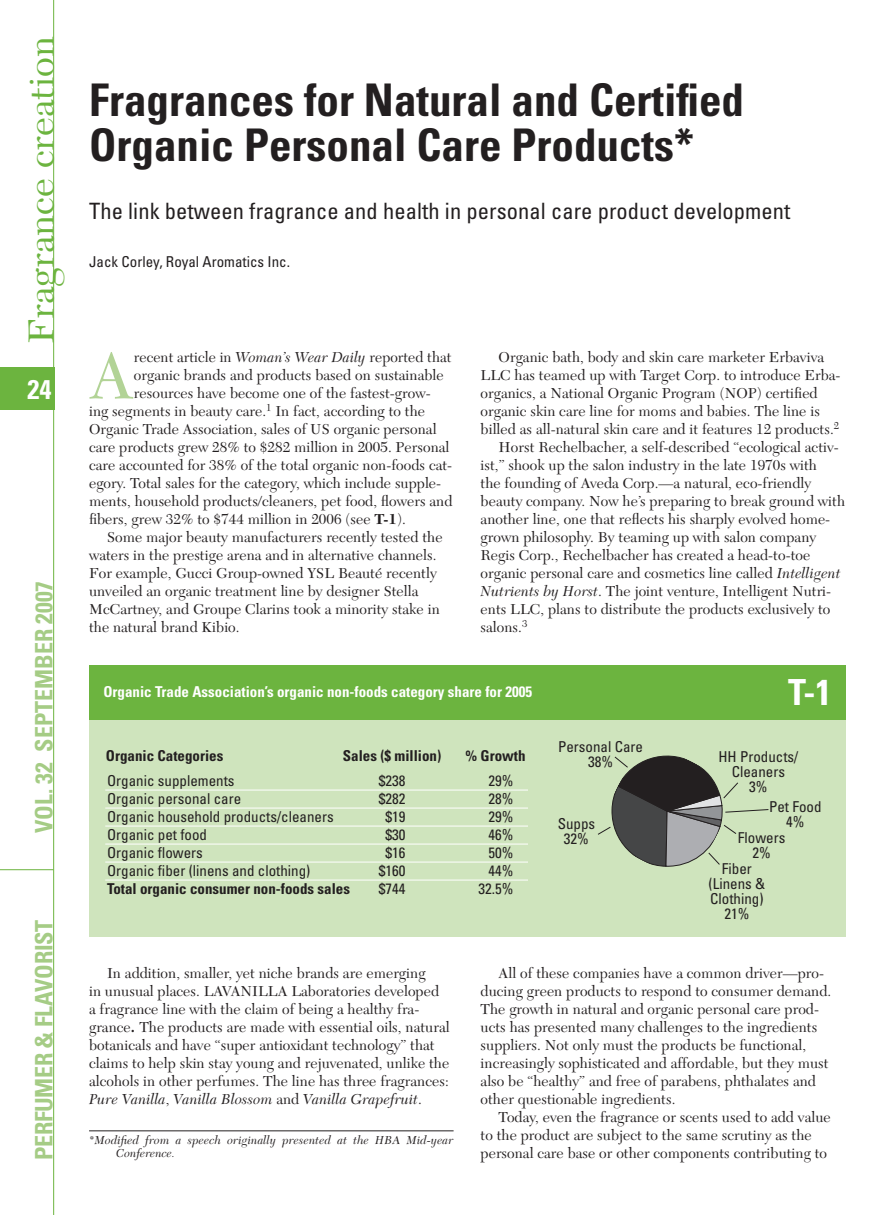
<style>
.page{position:relative;width:891px;height:1215px;background:#fff}
.page>*{position:absolute;margin:0;border:0;box-sizing:border-box;transform-origin:0 0}
.t1{font:68.7px "New Caledonia";color:#b2d396}
.t2{font:700 condensed 45px/45px "Univers";color:#231f20}
.t3{font:37.5px "New Caledonia";color:#6cb43f;scale:1.05 1}
.t4{font:700 condensed 36px "Univers";color:#fff}
.t5{font:700 condensed 27px "Univers";color:#fff}
.t6{font:700 condensed 24px "Univers";letter-spacing:-.01em;color:#a5cc85}
.t7{font:condensed 22.5px "Univers";letter-spacing:.005em;color:#231f20}
.t8{font:15px/18px "New Caledonia";letter-spacing:.005em;color:#231f20}
.t9{font:condensed 15px/15px "Univers";color:#231f20;text-align:center}
.t10{font:700 condensed 15px "Univers";color:#231f20}
.t11{font:700 condensed 15px "Univers";color:#fff}
.t12{font:italic 12px/13.5px "New Caledonia";letter-spacing:.01em;color:#231f20}
.s1{font-style:italic}
.s2{font-weight:700}
</style>
<div class="page">
<hr style="left:53px;top:0;width:1px;height:1215px;background:#6cb43f">
<hr style="left:0;top:869px;width:54px;height:1px;background:#6cb43f">
<div style="left:0;top:367px;width:54px;height:42px;background:#6cb43f"></div>
<hr style="left:89px;top:1130px;width:365px;height:1px;background:#231f20">
<div style="left:89px;top:715px;width:756px;height:221px;background:#cfe4bd"></div>
<div style="left:89px;top:666px;width:756px;height:54px;background:#6cb43f"></div>
<hr style="left:105px;top:790px;width:423px;height:1px;background:#fff">
<hr style="left:105px;top:808px;width:423px;height:1px;background:#fff">
<hr style="left:105px;top:826px;width:423px;height:1px;background:#fff">
<hr style="left:105px;top:844px;width:423px;height:1px;background:#fff">
<hr style="left:105px;top:862px;width:423px;height:1px;background:#fff">
<hr style="left:105px;top:880px;width:423px;height:1px;background:#fff">
<svg style="left:598px;top:755px;width:171px;height:112px"></svg>
<h3 class="t3" style="left:19px;top:344px;width:295px;rotate:-90deg">Fragrance creation</h3>
<h3 class="t5" style="left:27px;top:373px;width:25px">24</h3>
<h3 class="t6" style="left:29px;top:833px;width:253px;rotate:-90deg">VOL. 32 SEPTEMBER 2007</h3>
<h3 class="t6" style="left:29px;top:1160px;width:242px;rotate:-90deg">PERFUMER &amp; FLAVORIST</h3>
<h2 class="t2" style="left:89px;top:77px;width:656px">Fragrances for Natural and Certified<br>Organic Personal Care Products*</h2>
<h3 class="t7" style="left:89px;top:197px;width:703px">The link between fragrance and health in personal care product development</h3>
<p class="t9" style="left:89px;top:254px;width:203px">Jack Corley, Royal Aromatics Inc.</p>
<h1 class="t1" style="left:89px;top:336px;width:46px">A</h1>
<p class="t8" style="left:134px;top:349px;width:319px">recent article in <span class="s1">Woman’s Wear Daily</span> reported that</p>
<p class="t8" style="left:134px;top:367px;width:311px">organic brands and products based on sustainable</p>
<p class="t8" style="left:134px;top:385px;width:298px">resources have become one of the fastest-grow-</p>
<p class="t8" style="left:89px;top:403px;width:337px">ing segments in beauty care.<sup>1</sup> In fact, according to the</p>
<p class="t8" style="left:89px;top:421px;width:349px">Organic Trade Association, sales of US organic personal</p>
<p class="t8" style="left:89px;top:439px;width:362px">care products grew 28% to $282 million in 2005. Personal</p>
<p class="t8" style="left:89px;top:457px;width:365px">care accounted for 38% of the total organic non-foods cat-</p>
<p class="t8" style="left:89px;top:475px;width:354px">egory. Total sales for the category, which include supple-</p>
<p class="t8" style="left:89px;top:493px;width:365px">ments, household products/cleaners, pet food, flowers and</p>
<p class="t8" style="left:89px;top:511px;width:318px">fibers, grew 32% to $744 million in 2006 (see <span class="s2">T-1</span>).</p>
<p class="t8" style="left:107px;top:529px;width:337px">Some major beauty manufacturers recently tested the</p>
<p class="t8" style="left:89px;top:547px;width:349px">waters in the prestige arena and in alternative channels.</p>
<p class="t8" style="left:89px;top:565px;width:349px">For example, Gucci Group-owned YSL Beauté recently</p>
<p class="t8" style="left:89px;top:583px;width:331px">unveiled an organic treatment line by designer Stella</p>
<p class="t8" style="left:89px;top:601px;width:352px">McCartney, and Groupe Clarins took a minority stake in</p>
<p class="t8" style="left:89px;top:619px;width:152px">the natural brand Kibio.</p>
<p class="t8" style="left:499px;top:349px;width:327px">Organic bath, body and skin care marketer Erbaviva</p>
<p class="t8" style="left:481px;top:367px;width:361px">LLC has teamed up with Target Corp. to introduce Erba-</p>
<p class="t8" style="left:481px;top:385px;width:339px">organics, a National Organic Program (NOP) certified</p>
<p class="t8" style="left:481px;top:403px;width:341px">organic skin care line for moms and babies. The line is</p>
<p class="t8" style="left:481px;top:421px;width:360px">billed as all-natural skin care and it features 12 products.<sup>2</sup></p>
<p class="t8" style="left:499px;top:439px;width:342px">Horst Rechelbacher, a self-described “ecological activ-</p>
<p class="t8" style="left:481px;top:457px;width:338px">ist,” shook up the salon industry in the late 1970s with</p>
<p class="t8" style="left:481px;top:475px;width:332px">the founding of Aveda Corp.—a natural, eco-friendly</p>
<p class="t8" style="left:481px;top:493px;width:366px">beauty company. Now he’s preparing to break ground with</p>
<p class="t8" style="left:481px;top:511px;width:351px">another line, one that reflects his sharply evolved home-</p>
<p class="t8" style="left:481px;top:529px;width:337px">grown philosophy. By teaming up with salon company</p>
<p class="t8" style="left:481px;top:547px;width:331px">Regis Corp., Rechelbacher has created a head-to-toe</p>
<p class="t8" style="left:481px;top:565px;width:362px">organic personal care and cosmetics line called <span class="s1">Intelligent</span></p>
<p class="t8" style="left:481px;top:583px;width:352px"><span class="s1">Nutrients by Horst</span>. The joint venture, Intelligent Nutri-</p>
<p class="t8" style="left:481px;top:601px;width:351px">ents LLC, plans to distribute the products exclusively to</p>
<p class="t8" style="left:481px;top:619px;width:48px">salons.<sup>3</sup></p>
<p class="t11" style="left:103px;top:682px;width:430px">Organic Trade Association’s organic non-foods category share for 2005</p>
<p class="t10" style="left:106px;top:746px;width:119px">Organic Categories</p>
<p class="t10" style="left:343px;top:746px;width:100px">Sales ($ million)</p>
<p class="t10" style="left:466px;top:746px;width:61px">% Growth</p>
<p class="t9" style="left:107px;top:773px;width:129px">Organic supplements</p>
<p class="t9" style="left:379px;top:773px;width:28px">$238</p>
<p class="t9" style="left:489px;top:773px;width:26px">29%</p>
<p class="t9" style="left:107px;top:791px;width:136px">Organic personal care</p>
<p class="t9" style="left:379px;top:791px;width:28px">$282</p>
<p class="t9" style="left:489px;top:791px;width:26px">28%</p>
<p class="t9" style="left:107px;top:809px;width:228px">Organic household products/cleaners</p>
<p class="t9" style="left:386px;top:809px;width:21px">$19</p>
<p class="t9" style="left:489px;top:809px;width:26px">29%</p>
<p class="t9" style="left:107px;top:827px;width:101px">Organic pet food</p>
<p class="t9" style="left:386px;top:827px;width:21px">$30</p>
<p class="t9" style="left:489px;top:827px;width:26px">46%</p>
<p class="t9" style="left:107px;top:845px;width:97px">Organic flowers</p>
<p class="t9" style="left:386px;top:845px;width:21px">$16</p>
<p class="t9" style="left:489px;top:845px;width:26px">50%</p>
<p class="t9" style="left:107px;top:863px;width:205px">Organic fiber (linens and clothing)</p>
<p class="t9" style="left:379px;top:863px;width:28px">$160</p>
<p class="t9" style="left:489px;top:863px;width:26px">44%</p>
<p class="t10" style="left:107px;top:880px;width:245px">Total organic consumer non-foods sales</p>
<p class="t9" style="left:379px;top:881px;width:28px">$744</p>
<p class="t9" style="left:479px;top:881px;width:36px">32.5%</p>
<h3 class="t4" style="left:788px;top:670px;width:45px">T-1</h3>
<p class="t9" style="left:558px;top:739px;width:86px">Personal Care<br>38%</p>
<p class="t9" style="left:718px;top:749px;width:81px">HH Products/<br>Cleaners<br>3%</p>
<p class="t9" style="left:769px;top:799px;width:54px">Pet Food</p>
<p class="t9" style="left:558px;top:816px;width:39px">Supps</p>
<p class="t9" style="left:786px;top:814px;width:20px">4%</p>
<p class="t9" style="left:564px;top:831px;width:26px">32%</p>
<p class="t9" style="left:738px;top:830px;width:49px">Flowers</p>
<p class="t9" style="left:752px;top:845px;width:20px">2%</p>
<p class="t9" style="left:722px;top:860px;width:31px">Fiber</p>
<p class="t9" style="left:709px;top:875px;width:58px">(Linens &amp;</p>
<p class="t9" style="left:710px;top:890px;width:55px">Clothing)</p>
<p class="t9" style="left:724px;top:905px;width:26px">21%</p>
<p class="t8" style="left:89px;top:964px;width:362px;text-indent:18px">In addition, smaller, yet niche brands are emerging<br>in unusual places. LAVANILLA Laboratories developed<br>a fragrance line with the claim of being a healthy fra&shy;grance<span class="s2">.</span> The products are made with essential oils, natural botanicals and have “super antioxidant technology” that claims to help skin stay young and rejuvenated, unlike the alcohols in other perfumes. The line has three fragrances:<br><span class="s1">Pure Vanilla</span>, <span class="s1">Vanilla Blossom</span> and <span class="s1">Vanilla Grapefruit</span>.</p>
<p class="t8" style="left:481px;top:964px;width:352px;text-indent:18px">All of these companies have a common driver—pro&shy;ducing green products to respond to consumer demand.<br>The growth in natural and organic personal care prod&shy;ucts has presented many challenges to the ingredients suppliers. Not only must the products be functional, increasingly sophisticated and affordable, but they must also be “healthy” and free of parabens, phthalates and other questionable ingredients.</p>
<p class="t8" style="left:481px;top:1108px;width:352px;text-indent:18px">Today, even the fragrance or scents used to add value to the product are subject to the same scrutiny as the personal care base or other components contributing to</p>
<p class="t12" style="left:116px;top:1134px;width:339px;text-indent:-27px">*Modified from a speech originally presented at the HBA Mid-year<br>Conference.</p>
</div>
